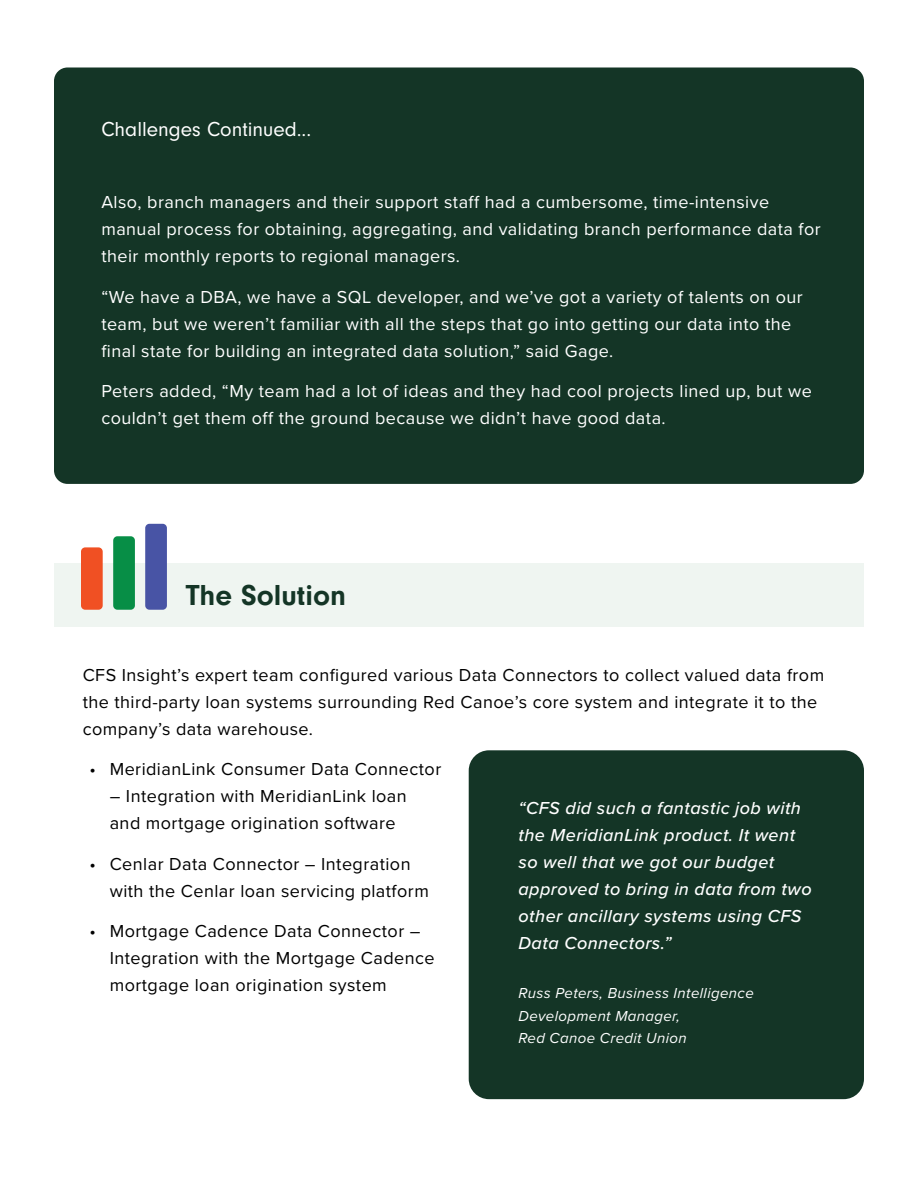
<style>
.page{position:relative;width:918px;height:1188px;background:#fff}
.page>*{position:absolute;margin:0;border:0;box-sizing:border-box;transform-origin:0 0}
.t1{font:700 30px "Neuzeit Gro";color:#143526}
.t2{font:21px "Neuzeit Gro";color:#fff}
.t3{font:18px/27px "Proxima Nova";letter-spacing:.025em;color:#fff}
.t4{font:18px/27px "Proxima Nova";letter-spacing:.025em;color:#000}
.t5{font:italic 500 18px/27px "Proxima Nova";letter-spacing:.025em;color:#fff}
.t6{font:italic 15px/22.5px "Proxima Nova";letter-spacing:.025em;color:#fff}
</style>
<div class="page">
<div style="left:54px;top:68px;width:810px;height:416px;background:#143526;border-radius:14px"></div>
<div style="left:54px;top:564px;width:810px;height:63px;background:#eff5f1"></div>
<div style="left:81px;top:547px;width:22px;height:63px;background:#f05023;border-radius:4px"></div>
<div style="left:113px;top:536px;width:22px;height:74px;background:#078e46;border-radius:4px"></div>
<div style="left:145px;top:524px;width:22px;height:86px;background:#4854a5;border-radius:4px"></div>
<div style="left:469px;top:750px;width:395px;height:349px;background:#143526;border-radius:20px"></div>
<p class="t2" style="left:101px;top:118px;width:211px">Challenges Continued...</p>
<p class="t3" style="left:101px;top:188px;width:721px">Also, branch managers and their support staff had a cumbersome, time-intensive manual process for obtaining, aggregating, and validating branch performance data for their monthly reports to regional managers.</p>
<p class="t3" style="left:101px;top:282px;width:703px">“We have a DBA, we have a SQL developer, and we’ve got a variety of talents on our team, but we weren’t familiar with all the steps that go into getting our data into the final state for building an integrated data solution,” said Gage.</p>
<p class="t3" style="left:101px;top:377px;width:712px">Peters added, “My team had a lot of ideas and they had cool projects lined up, but we couldn’t get them off the ground because we didn’t have good data.</p>
<h1 class="t1" style="left:186px;top:578px;width:162px">The Solution</h1>
<p class="t4" style="left:83px;top:660px;width:743px">CFS Insight’s expert team configured various Data Connectors to collect valued data from the third-party loan systems surrounding Red Canoe’s core system and integrate it to the company’s data warehouse.</p>
<p class="t4" style="left:89px;top:755px;width:353px">• MeridianLink Consumer Data Connector</p>
<p class="t4" style="left:110px;top:782px;width:299px">– Integration with MeridianLink loan and mortgage origination software</p>
<p class="t4" style="left:110px;top:849px;width:321px;text-indent:-20px">• Cenlar Data Connector – Integration with the Cenlar loan servicing platform</p>
<p class="t4" style="left:110px;top:917px;width:327px;text-indent:-20px">• Mortgage Cadence Data Connector –<br>Integration with the Mortgage Cadence mortgage loan origination system</p>
<p class="t5" style="left:518px;top:793px;width:295px">“CFS did such a fantastic job with the MeridianLink product. It went so well that we got our budget approved to bring in data from two other ancillary systems using CFS<br>Data Connectors.”</p>
<p class="t6" style="left:518px;top:981px;width:237px">Russ Peters, Business Intelligence<br>Development Manager,<br>Red Canoe Credit Union</p>
</div>
